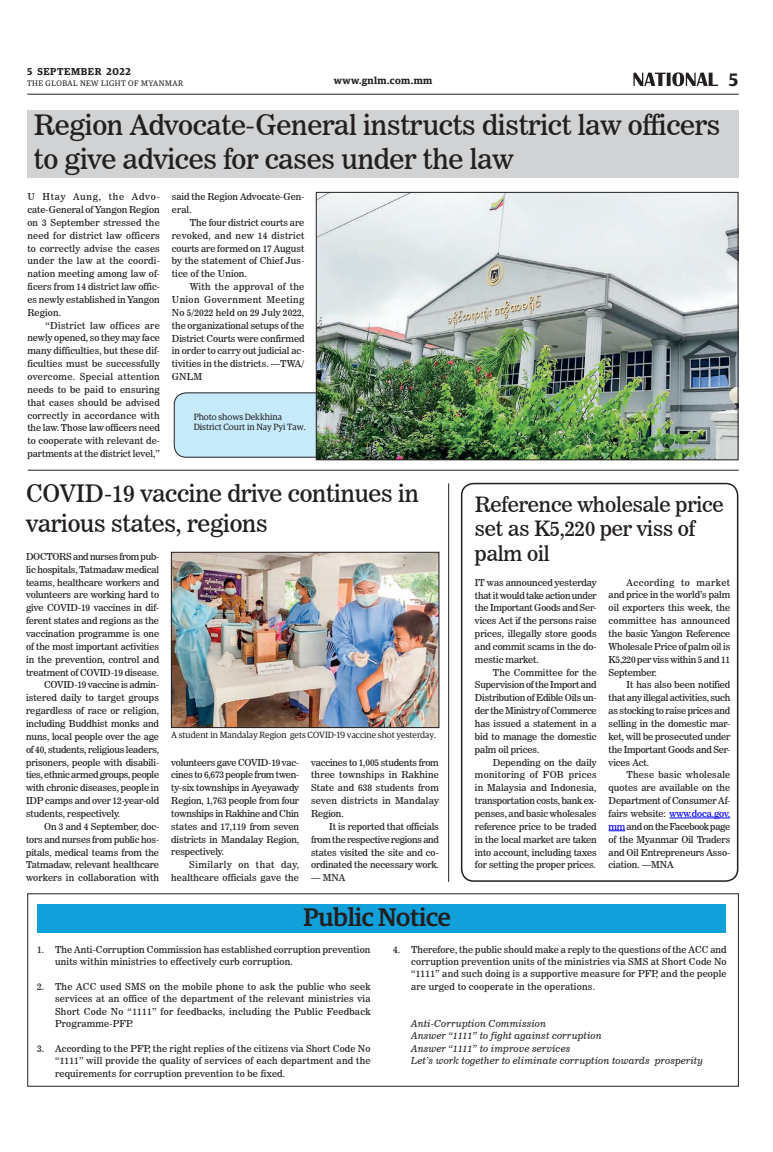
<style>
.page{position:relative;width:773px;height:1152px;background:#fff}
.page>*{position:absolute;margin:0;border:0;box-sizing:border-box;transform-origin:0 0}
._2_Clm_Head{font:28px/33.6px "News 706 BT Roman C";letter-spacing:-.01em;color:#231f20}
.Brief_2nd_Body{font:500 25.5px "Guardian Egyp";letter-spacing:-.01em;color:#231f20}
._2_Clm_Head-2{font:24px/30.8px "News 706 BT Roman C";letter-spacing:-.01em;color:#231f20}
._2_Clm_Head-3{font:21px/24.4px "News 706 BT Roman C";letter-spacing:-.01em;color:#231f20}
.t1{font:600 18px "Guardian Egyp";color:#231f20}
.t2{font:600 10px "Guardian Egyp";letter-spacing:.04em;color:#231f20}
.t3{font:600 10px "Guardian Egyp";letter-spacing:.06em;color:#231f20}
._2nd_Body{font:9.5px/12.9px "News 706 BT Roman C";color:#231f20;text-align:justify}
.Normal_Para{font:9.5px/12.9px "News 706 BT Roman C";color:#231f20;text-align:justify}
._2nd_Body-2{font:9.5px "News 706 BT Italic C";letter-spacing:.02em;color:#231f20}
.t4{font:9px/10.8px "Guardian Egyp";color:#231f20}
.t5{font:8px "Guardian Egyp";letter-spacing:.06em;color:#231f20}
.s1{color:#00f}
</style>
<div class="page">
<hr style="left:27px;top:94px;width:711px;height:1px;background:#231f20">
<svg style="left:633px;top:72px;width:85px;height:14px"></svg>
<svg style="left:174px;top:392px;width:142px;height:66px;background:#c0e2f1"></svg>
<div style="left:27px;top:110px;width:711px;height:67px;background:#d1d2d4"></div>
<img style="left:318px;top:194px;width:418px;height:264px">
<div style="left:316px;top:192px;width:422px;height:268px;border:1px solid #231f20"></div>
<hr style="left:28px;top:470px;width:710px;height:1px;background:#231f20">
<img style="left:173px;top:554px;width:264px;height:172px">
<div style="left:171px;top:552px;width:268px;height:176px;border:1px solid #231f20"></div>
<hr style="left:669px;top:818px;width:61px;height:1px;background:#00f">
<svg style="left:608px;top:831px;width:17px;height:1px"></svg>
<div style="left:461px;top:483px;width:277px;height:399px;border:2px solid #231f20;border-radius:12px"></div>
<hr style="left:448px;top:483px;width:1px;height:399px;background:#231f20">
<div style="left:27px;top:893px;width:712px;height:194px;border:1px solid #231f20"></div>
<div style="left:37px;top:904px;width:688px;height:29px;background:#12a0db"></div>
<p class="t3" style="left:27px;top:64px;width:105px">5 SEPTEMBER 2022</p>
<p class="t5" style="left:27px;top:78px;width:158px">THE GLOBAL NEW LIGHT OF MYANMAR</p>
<p class="t2" style="left:334px;top:73px;width:100px">www.gnlm.com.mm</p>
<h3 class="t1" style="left:729px;top:67px;width:11px">5</h3>
<p class="_2_Clm_Head" style="left:34px;top:108px;width:688px">Region Advocate-General instructs district law officers to give advices for cases under the law</p>
<p class="Normal_Para" style="left:27px;top:190px;width:134px">U Htay Aung, the Advo&shy;cate-General of Yangon Region on 3 September stressed the need for district law officers to correctly advise the cases under the law at the coordi&shy;nation meeting among law of&shy;ficers from 14 district law offic&shy;es newly established in Yangon Region.</p>
<p class="_2nd_Body" style="left:27px;top:319px;width:134px;text-indent:18px">“District law offices are newly opened, so they may face many difficulties, but these dif&shy;ficulties must be successfully overcome. Special attention needs to be paid to ensuring that cases should be advised correctly in accordance with the law. Those law officers need to cooperate with relevant de&shy;partments at the district level,”</p>
<p class="_2nd_Body" style="left:172px;top:190px;width:134px">said the Region Advocate-Gen&shy;eral.</p>
<p class="_2nd_Body" style="left:172px;top:216px;width:134px;text-indent:18px">The four district courts are revoked, and new 14 district courts are formed on 17 August by the statement of Chief Jus&shy;tice of the Union.</p>
<p class="_2nd_Body" style="left:172px;top:280px;width:134px;text-indent:18px">With the approval of the Union Government Meeting No 5/2022 held on 29 July 2022, the organizational setups of the District Courts were confirmed in order to carry out judicial ac&shy;tivities in the districts. —TWA/ GNLM</p>
<p class="t4" style="left:194px;top:411px;width:114px">Photo shows Dekkhina<br>District Court in Nay Pyi Taw.</p>
<p class="_2_Clm_Head-2" style="left:26px;top:478px;width:394px">COVID-19 vaccine drive continues in various states, regions</p>
<p class="Normal_Para" style="left:26px;top:550px;width:134px">DOCTORS and nurses from pub&shy;lic hospitals, Tatmadaw medical teams, healthcare workers and volunteers are working hard to give COVID-19 vaccines in dif&shy;ferent states and regions as the vaccination programme is one of the most important activities in the prevention, control and treatment of COVID-19 disease.</p>
<p class="_2nd_Body" style="left:26px;top:679px;width:134px;text-indent:18px">COVID-19 vaccine is admin&shy;istered daily to target groups regardless of race or religion, including Buddhist monks and nuns, local people over the age of 40, students, religious leaders, prisoners, people with disabili&shy;ties, ethnic armed groups, people with chronic diseases, people in IDP camps and over 12-year-old students, respectively.</p>
<p class="_2nd_Body" style="left:26px;top:820px;width:134px;text-indent:18px">On 3 and 4 September, doc&shy;tors and nurses from public hos&shy;pitals, medical teams from the Tatmadaw, relevant healthcare workers in collaboration with</p>
<p class="t4" style="left:171px;top:729px;width:266px">A student in Mandalay Region gets COVID-19 vaccine shot yesterday.</p>
<p class="_2nd_Body" style="left:171px;top:756px;width:129px">volunteers gave COVID-19 vac&shy;cines to 6,673 people from twen&shy;ty-six townships in Ayeyawady Region, 1,763 people from four townships in Rakhine and Chin states and 17,119 from seven districts in Mandalay Region, respectively.</p>
<p class="_2nd_Body" style="left:171px;top:858px;width:129px;text-align:right">Similarly on that day, healthcare officials gave the</p>
<p class="_2nd_Body" style="left:311px;top:756px;width:129px">vaccines to 1,005 students from three townships in Rakhine State and 638 students from seven districts in Mandalay Region.</p>
<p class="_2nd_Body" style="left:311px;top:820px;width:129px;text-indent:18px">It is reported that officials from the respective regions and states visited the site and co&shy;ordinated the necessary work.</p>
<p class="_2nd_Body" style="left:311px;top:871px;width:36px">— MNA</p>
<p class="Brief_2nd_Body" style="left:303px;top:899px;width:149px">Public Notice</p>
<p class="_2_Clm_Head-3" style="left:475px;top:492px;width:250px">Reference wholesale price set as K5,220 per viss of palm oil</p>
<p class="Normal_Para" style="left:475px;top:576px;width:123px">IT was announced yesterday that it would take action under the Important Goods and Ser&shy;vices Act if the persons raise prices, illegally store goods and commit scams in the do&shy;mestic market.</p>
<p class="_2nd_Body" style="left:475px;top:666px;width:123px;text-indent:18px">The Committee for the Supervision of the Import and Distribution of Edible Oils un&shy;der the Ministry of Commerce has issued a statement in a bid to manage the domestic palm oil prices.</p>
<p class="_2nd_Body" style="left:475px;top:756px;width:123px;text-indent:18px">Depending on the daily monitoring of FOB prices in Malaysia and Indonesia, transportation costs, bank ex&shy;penses, and basic wholesales reference price to be traded in the local market are taken into account, including taxes for setting the proper prices.</p>
<p class="_2nd_Body" style="left:608px;top:576px;width:123px;text-indent:18px">According to market and price in the world’s palm oil exporters this week, the committee has announced the basic Yangon Reference Wholesale Price of palm oil is K5,220 per viss within 5 and 11<br>September.</p>
<p class="_2nd_Body" style="left:608px;top:679px;width:123px;text-indent:18px">It has also been notified that any illegal activities, such as stocking to raise prices and selling in the domestic mar&shy;ket, will be prosecuted under the Important Goods and Ser&shy;vices Act.</p>
<p class="_2nd_Body" style="left:608px;top:769px;width:123px;text-indent:18px">These basic wholesale quotes are available on the Department of Consumer Af&shy;fairs website: <span class="s1">www.doca.gov. mm</span> and on the Facebook page of the Myanmar Oil Traders and Oil Entrepreneurs Asso&shy;ciation. —MNA</p>
<p class="_2nd_Body" style="left:55px;top:943px;width:317px;line-height:12.4px;text-indent:-18px">1. The Anti-Corruption Commission has established corruption prevention units within ministries to effectively curb corruption.</p>
<p class="_2nd_Body" style="left:55px;top:980px;width:317px;line-height:12.4px;text-indent:-18px">2. The ACC used SMS on the mobile phone to ask the public who seek services at an office of the department of the relevant ministries via Short Code No “1111” for feedbacks, including the Public Feedback Programme-PFP.</p>
<p class="_2nd_Body" style="left:55px;top:1042px;width:317px;line-height:12.4px;text-indent:-18px">3. According to the PFP, the right replies of the citizens via Short Code No “1111” will provide the quality of services of each department and the requirements for corruption prevention to be fixed.</p>
<p class="_2nd_Body" style="left:411px;top:943px;width:317px;line-height:12.4px;text-indent:-18px">4. Therefore, the public should make a reply to the questions of the ACC and corruption prevention units of the ministries via SMS at Short Code No “1111” and such doing is a supportive measure for PFP, and the people are urged to cooperate in the operations.</p>
<p class="_2nd_Body-2" style="left:411px;top:1018px;width:136px">Anti-Corruption Commission</p>
<p class="_2nd_Body-2" style="left:411px;top:1030px;width:192px">Answer “1111” to fight against corruption</p>
<p class="_2nd_Body-2" style="left:411px;top:1043px;width:161px">Answer “1111” to improve services</p>
<p class="_2nd_Body-2" style="left:411px;top:1055px;width:293px">Let’s work together to eliminate corruption towards prosperity</p>
</div>
